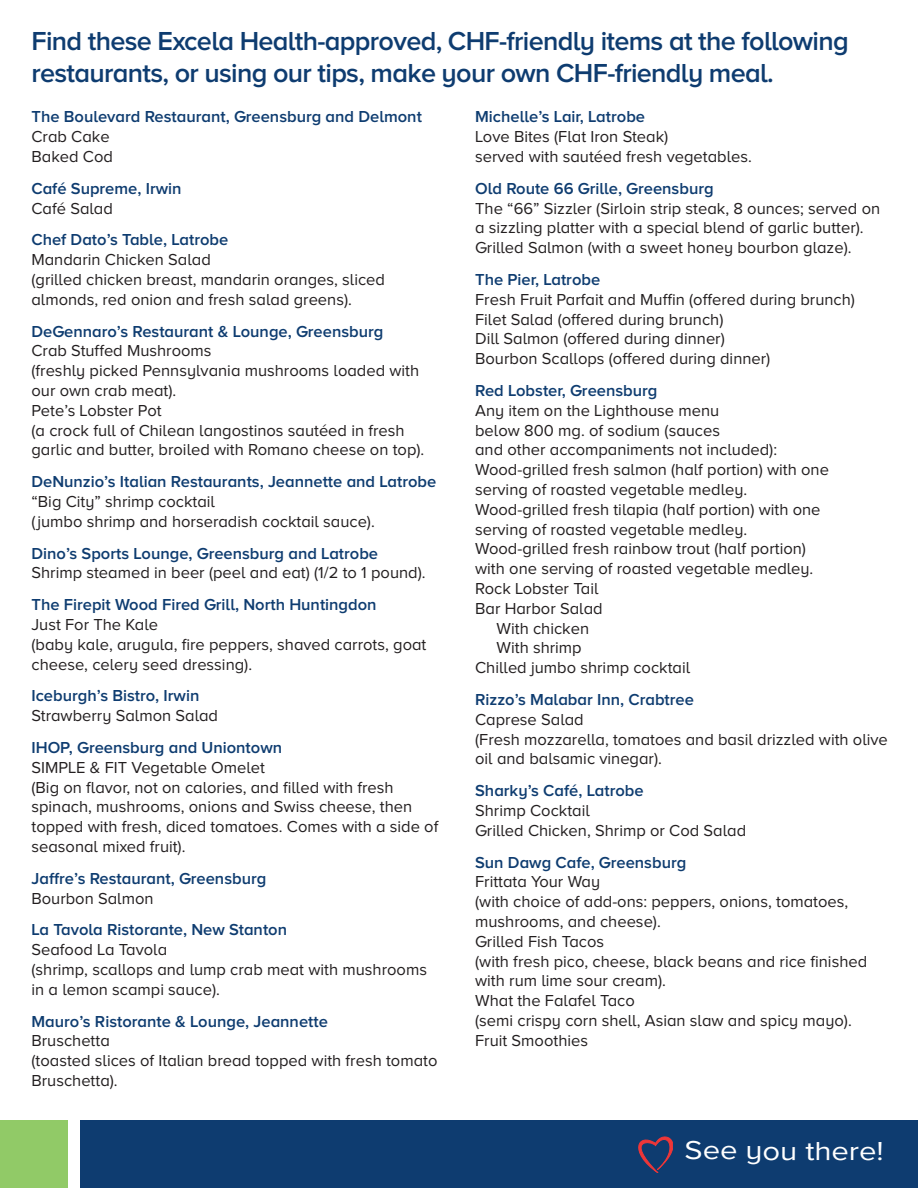
<style>
.page{position:relative;width:918px;height:1188px;background:#fff}
.page>*{position:absolute;margin:0;border:0;box-sizing:border-box;transform-origin:0 0}
.t1{font:600 27px/32.4px "Proxima Nova A";letter-spacing:-.025em;color:#0e3c70}
.t2{font:27px "Proxima Nova A";letter-spacing:-.005em;color:#fff;scale:1.15 1}
.t3{font:16.5px/19.8px "Proxima Nova A";color:#231f20}
.t4{font:600 16.5px "Proxima Nova A";color:#0e3c70}
</style>
<div class="page">
<div style="left:0;top:1120px;width:68px;height:68px;background:#91ca67"></div>
<div style="left:80px;top:1120px;width:838px;height:68px;background:#0e3c70"></div>
<svg style="left:639px;top:1137px;width:34px;height:36px"></svg>
<h1 class="t1" style="left:31px;top:27px;width:819px">Find these Excela Health-approved, CHF-friendly items at the following restaurants, or using our tips, make your own CHF-friendly meal.</h1>
<p class="t4" style="left:31px;top:111px;width:392px">The Boulevard Restaurant, Greensburg and Delmont</p>
<p class="t3" style="left:31px;top:128px;width:83px">Crab Cake<br>Baked Cod</p>
<p class="t4" style="left:31px;top:183px;width:152px">Café Supreme, Irwin</p>
<p class="t3" style="left:31px;top:200px;width:83px">Café Salad</p>
<p class="t4" style="left:31px;top:234px;width:198px">Chef Dato’s Table, Latrobe</p>
<p class="t3" style="left:31px;top:251px;width:355px">Mandarin Chicken Salad<br>(grilled chicken breast, mandarin oranges, sliced almonds, red onion and fresh salad greens).</p>
<p class="t4" style="left:31px;top:326px;width:353px">DeGennaro’s Restaurant &amp; Lounge, Greensburg</p>
<p class="t3" style="left:31px;top:343px;width:394px">Crab Stuffed Mushrooms<br>(freshly picked Pennsylvania mushrooms loaded with our own crab meat).<br>Pete’s Lobster Pot<br>(a crock full of Chilean langostinos sautéed in fresh garlic and butter, broiled with Romano cheese on top).</p>
<p class="t4" style="left:31px;top:476px;width:406px">DeNunzio’s Italian Restaurants, Jeannette and Latrobe</p>
<p class="t3" style="left:31px;top:493px;width:345px">“Big City” shrimp cocktail<br>(jumbo shrimp and horseradish cocktail sauce).</p>
<p class="t4" style="left:31px;top:548px;width:348px">Dino’s Sports Lounge, Greensburg and Latrobe</p>
<p class="t3" style="left:31px;top:565px;width:396px">Shrimp steamed in beer (peel and eat) (1/2 to 1 pound).</p>
<p class="t4" style="left:31px;top:599px;width:347px">The Firepit Wood Fired Grill, North Huntingdon</p>
<p class="t3" style="left:31px;top:616px;width:397px">Just For The Kale<br>(baby kale, arugula, fire peppers, shaved carrots, goat cheese, celery seed dressing).</p>
<p class="t4" style="left:31px;top:690px;width:169px">Iceburgh’s Bistro, Irwin</p>
<p class="t3" style="left:31px;top:707px;width:188px">Strawberry Salmon Salad</p>
<p class="t4" style="left:31px;top:742px;width:252px">IHOP, Greensburg and Uniontown</p>
<p class="t3" style="left:31px;top:759px;width:408px">SIMPLE &amp; FIT Vegetable Omelet<br>(Big on flavor, not on calories, and filled with fresh spinach, mushrooms, onions and Swiss cheese, then topped with fresh, diced tomatoes. Comes with a side of seasonal mixed fruit).</p>
<p class="t4" style="left:31px;top:873px;width:236px">Jaffre’s Restaurant, Greensburg</p>
<p class="t3" style="left:31px;top:890px;width:124px">Bourbon Salmon</p>
<p class="t4" style="left:31px;top:924px;width:257px">La Tavola Ristorante, New Stanton</p>
<p class="t3" style="left:31px;top:941px;width:397px">Seafood La Tavola<br>(shrimp, scallops and lump crab meat with mushrooms in a lemon scampi sauce).</p>
<p class="t4" style="left:31px;top:1016px;width:298px">Mauro’s Ristorante &amp; Lounge, Jeannette</p>
<p class="t3" style="left:31px;top:1033px;width:407px">Bruschetta<br>(toasted slices of Italian bread topped with fresh tomato<br>Bruschetta).</p>
<p class="t4" style="left:475px;top:111px;width:171px">Michelle’s Lair, Latrobe</p>
<p class="t3" style="left:475px;top:128px;width:278px">Love Bites (Flat Iron Steak)<br>served with sautéed fresh vegetables.</p>
<p class="t4" style="left:475px;top:183px;width:240px">Old Route 66 Grille, Greensburg</p>
<p class="t3" style="left:475px;top:200px;width:407px">The “66” Sizzler (Sirloin strip steak, 8 ounces; served on a sizzling platter with a special blend of garlic butter).<br>Grilled Salmon (with a sweet honey bourbon glaze).</p>
<p class="t4" style="left:475px;top:274px;width:127px">The Pier, Latrobe</p>
<p class="t3" style="left:475px;top:291px;width:381px">Fresh Fruit Parfait and Muffin (offered during brunch)<br>Filet Salad (offered during brunch)<br>Dill Salmon (offered during dinner)<br>Bourbon Scallops (offered during dinner)</p>
<p class="t4" style="left:475px;top:385px;width:184px">Red Lobster, Greensburg</p>
<p class="t3" style="left:475px;top:402px;width:246px">Any item on the Lighthouse menu</p>
<p class="t3" style="left:475px;top:422px;width:246px">below 800 mg. of sodium (sauces</p>
<p class="t3" style="left:475px;top:442px;width:303px">and other accompaniments not included):</p>
<p class="t3" style="left:475px;top:461px;width:355px">Wood-grilled fresh salmon (half portion) with one</p>
<p class="t3" style="left:475px;top:481px;width:274px">serving of roasted vegetable medley.</p>
<p class="t3" style="left:475px;top:501px;width:347px">Wood-grilled fresh tilapia (half portion) with one</p>
<p class="t3" style="left:475px;top:521px;width:274px">serving of roasted vegetable medley.</p>
<p class="t3" style="left:475px;top:541px;width:332px">Wood-grilled fresh rainbow trout (half portion)</p>
<p class="t3" style="left:475px;top:560px;width:340px">with one serving of roasted vegetable medley.</p>
<p class="t3" style="left:475px;top:580px;width:125px">Rock Lobster Tail</p>
<p class="t3" style="left:475px;top:600px;width:129px">Bar Harbor Salad</p>
<p class="t3" style="left:497px;top:620px;width:94px">With chicken</p>
<p class="t3" style="left:497px;top:640px;width:87px">With shrimp</p>
<p class="t3" style="left:475px;top:659px;width:216px">Chilled jumbo shrimp cocktail</p>
<p class="t4" style="left:475px;top:694px;width:220px">Rizzo’s Malabar Inn, Crabtree</p>
<p class="t3" style="left:475px;top:711px;width:414px">Caprese Salad<br>(Fresh mozzarella, tomatoes and basil drizzled with olive oil and balsamic vinegar).</p>
<p class="t4" style="left:475px;top:785px;width:170px">Sharky’s Café, Latrobe</p>
<p class="t3" style="left:475px;top:802px;width:273px">Shrimp Cocktail<br>Grilled Chicken, Shrimp or Cod Salad</p>
<p class="t4" style="left:475px;top:857px;width:213px">Sun Dawg Cafe, Greensburg</p>
<p class="t3" style="left:475px;top:874px;width:394px">Frittata Your Way<br>(with choice of add-ons: peppers, onions, tomatoes, mushrooms, and cheese).<br>Grilled Fish Tacos<br>(with fresh pico, cheese, black beans and rice finished with rum lime sour cream).<br>What the Falafel Taco<br>(semi crispy corn shell, Asian slaw and spicy mayo).<br>Fruit Smoothies</p>
<h1 class="t2" style="left:685px;top:1142px;width:175px">See you there!</h1>
</div>
